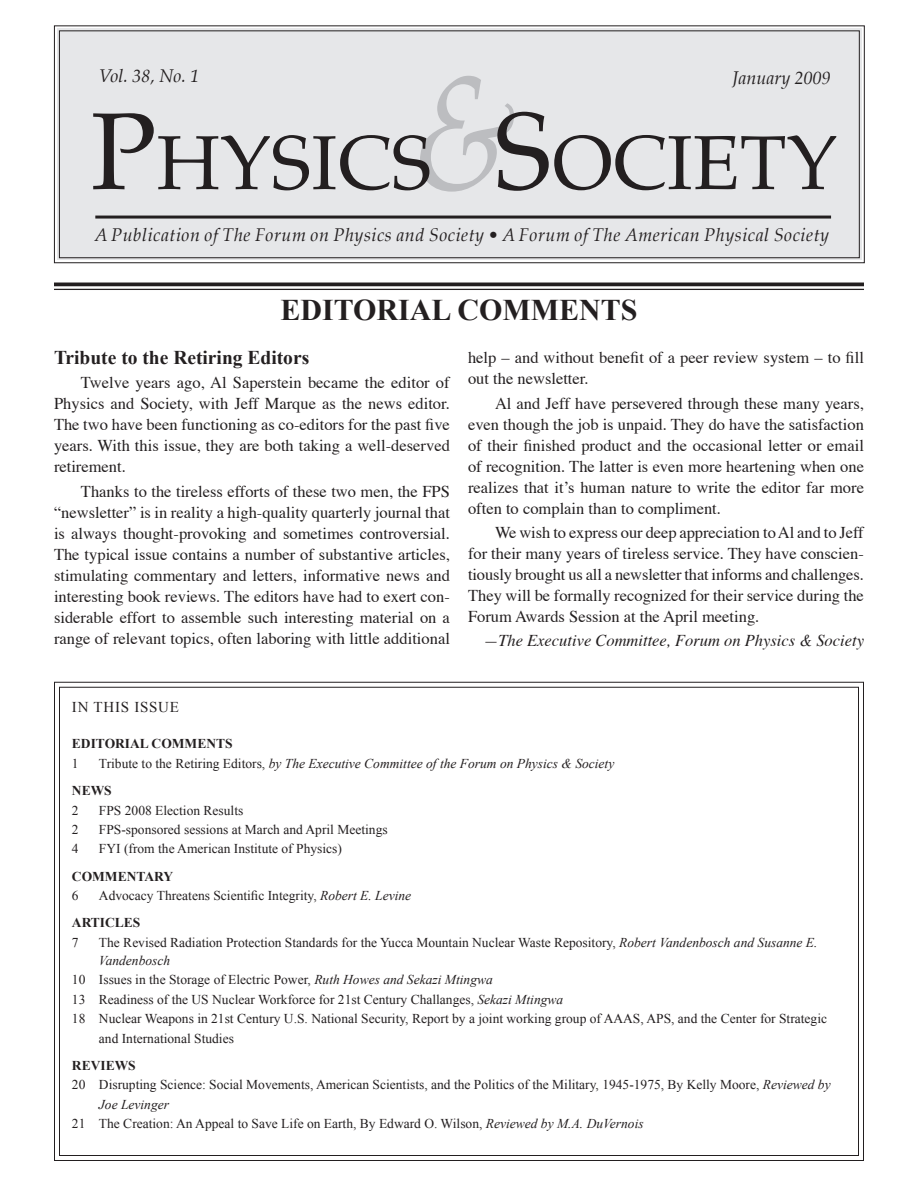
<style>
.page{position:relative;width:918px;height:1188px;background:#fff}
.page>*{position:absolute;margin:0;border:0;box-sizing:border-box;transform-origin:0 0}
.t1{font:76.65px "Palatino";color:#231f20}
.t2{font:700 30px "Times New Roman";color:#231f20}
.t3{font:700 19.5px "Times New Roman";color:#231f20}
.t4{font:italic 18px "Palatino";letter-spacing:.03em;color:#231f20}
.t5{font:italic 18px "Palatino";color:#231f20}
.t6{font:16.5px/21px "Times";color:#231f20;text-align:justify}
.t7{font:italic 16.5px "Times";color:#231f20}
.t8{font:15px "Times New Roman";letter-spacing:.05em;color:#231f20}
.t9{font:13.5px/27px "Times New Roman";color:#231f20}
.t10{font:italic 13.5px/27px "Times New Roman";color:#231f20}
.t11{font:700 13.5px "Times New Roman";color:#231f20}
.s1{font-size:109.5px}
.s2{font-style:italic;font-size:165px;color:#bcbdc0}
.s3{font-style:normal}
.s4{font-weight:700;font-style:normal}
.s5{font-style:italic}
.s6{font-weight:700}
</style>
<div class="page">
<svg style="left:54px;top:681px;width:810px;height:480px"></svg>
<div style="left:53px;top:25px;width:812px;height:239px;background:#e6e7e9"></div>
<div style="left:59px;top:30px;width:801px;height:228px;border:1px solid #231f20"></div>
<hr style="left:95px;top:216px;width:736px;height:3px;background:#231f20">
<hr style="left:54px;top:283px;width:810px;height:3px;background:#231f20">
<hr style="left:54px;top:289px;width:810px;height:1px;background:#231f20">
<p class="t4" style="left:99px;top:62px;width:102px">Vol. 38, No. 1</p>
<p class="t5" style="left:733px;top:64px;width:100px">January 2009</p>
<h1 class="t1" style="left:90px;top:99px;width:749px"><span class="s1">P</span>HYSICS<span class="s2">&amp;</span><span class="s1">S</span>OCIETY</h1>
<p class="t4" style="left:94px;top:221px;width:736px">A Publication of The Forum on Physics and Society • A Forum of The American Physical Society</p>
<h2 class="t2" style="left:280px;top:290px;width:358px">EDITORIAL COMMENTS</h2>
<p class="t3" style="left:54px;top:344px;width:257px">TRIBUTE TO THE RETIRING EDITORS</p>
<p class="t6" style="left:54px;top:371px;width:397px;text-indent:27px">Twelve years ago, Al Saperstein became the editor of Physics and Society, with Jeff Marque as the news editor.<br>The two have been functioning as co-editors for the past five years. With this issue, they are both taking a well-deserved retirement.</p>
<p class="t6" style="left:54px;top:479px;width:398px;text-indent:27px">Thanks to the tireless efforts of these two men, the FPS “newsletter” is in reality a high-quality quarterly journal that is always thought-provoking and sometimes controversial.<br>The typical issue contains a number of substantive articles, stimulating commentary and letters, informative news and interesting book reviews. The editors have had to exert con&shy;siderable effort to assemble such interesting material on a range of relevant topics, often laboring with little additional</p>
<p class="t6" style="left:468px;top:346px;width:397px">help – and without benefit of a peer review system – to fill out the newsletter.</p>
<p class="t6" style="left:468px;top:391px;width:397px;text-indent:27px">Al and Jeff have persevered through these many years, even though the job is unpaid. They do have the satisfaction of their finished product and the occasional letter or email of recognition. The latter is even more heartening when one realizes that it’s human nature to write the editor far more often to complain than to compliment.</p>
<p class="t6" style="left:468px;top:520px;width:397px;text-indent:27px">We wish to express our deep appreciation to Al and to Jeff for their many years of tireless service. They have conscien&shy;tiously brought us all a newsletter that informs and challenges.<br>They will be formally recognized for their service during the Forum Awards Session at the April meeting.</p>
<p class="t7" style="left:484px;top:626px;width:382px">—The Executive Committee, Forum on Physics &amp; Society</p>
<p class="t8" style="left:72px;top:697px;width:109px">IN THIS ISSUE</p>
<p class="t11" style="left:72px;top:735px;width:162px">EDITORIAL COMMENTS</p>
<p class="t9" style="left:72px;top:750px;width:8px">1</p>
<p class="t10" style="left:72px;top:750px;width:544px;text-indent:27px"><span class="s3">Tribute to the Retiring Editors,</span> by The Executive Committee of the Forum on Physics &amp; Society<br><span class="s4">NEWS</span></p>
<p class="t9" style="left:72px;top:796px;width:8px">2</p>
<p class="t9" style="left:99px;top:796px;width:146px">FPS 2008 Election Results</p>
<p class="t9" style="left:72px;top:816px;width:8px">2</p>
<p class="t9" style="left:99px;top:816px;width:290px">FPS-sponsored sessions at March and April Meetings</p>
<p class="t9" style="left:72px;top:835px;width:8px">4</p>
<p class="t9" style="left:99px;top:835px;width:244px">FYI (from the American Institute of Physics)</p>
<p class="t11" style="left:72px;top:867px;width:103px">COMMENTARY</p>
<p class="t9" style="left:72px;top:882px;width:8px">6</p>
<p class="t9" style="left:72px;top:882px;width:341px;text-indent:27px">Advocacy Threatens Scientific Integrity, <span class="s5">Robert E. Levine<br></span><span class="s6">ARTICLE S</span></p>
<p class="t9" style="left:72px;top:928px;width:8px">7</p>
<p class="t9" style="left:99px;top:933px;width:720px;line-height:18px">The Revised Radiation Protection Standards for the Yucca Mountain Nuclear Waste Repository, <span class="s5">Robert Vandenbosch and Susanne E.<br>Vandenbosch</span></p>
<p class="t9" style="left:72px;top:966px;width:422px">10 Issues in the Storage of Electric Power, <span class="s5">Ruth Howes and Sekazi Mtingwa</span></p>
<p class="t9" style="left:72px;top:985px;width:493px">13 Readiness of the US Nuclear Workforce for 21st Century Challanges, <span class="s5">Sekazi Mtingwa</span></p>
<p class="t9" style="left:72px;top:1005px;width:757px">18 Nuclear Weapons in 21st Century U.S. National Security, Report by a joint working group of AAAS, APS, and the Center for Strategic</p>
<p class="t9" style="left:99px;top:1024px;width:136px">and International Studies</p>
<p class="t11" style="left:72px;top:1056px;width:65px">REVIEWS</p>
<p class="t9" style="left:72px;top:1071px;width:760px">20 Disrupting Science: Social Movements, American Scientists, and the Politics of the Military, 1945-1975, By Kelly Moore, <span class="s5">Reviewed by</span></p>
<p class="t10" style="left:99px;top:1090px;width:72px">Joe Levinger</p>
<p class="t9" style="left:72px;top:1110px;width:573px">21 The Creation: An Appeal to Save Life on Earth, By Edward O. Wilson, <span class="s5">Reviewed by M.A. DuVernois</span></p>
</div>
